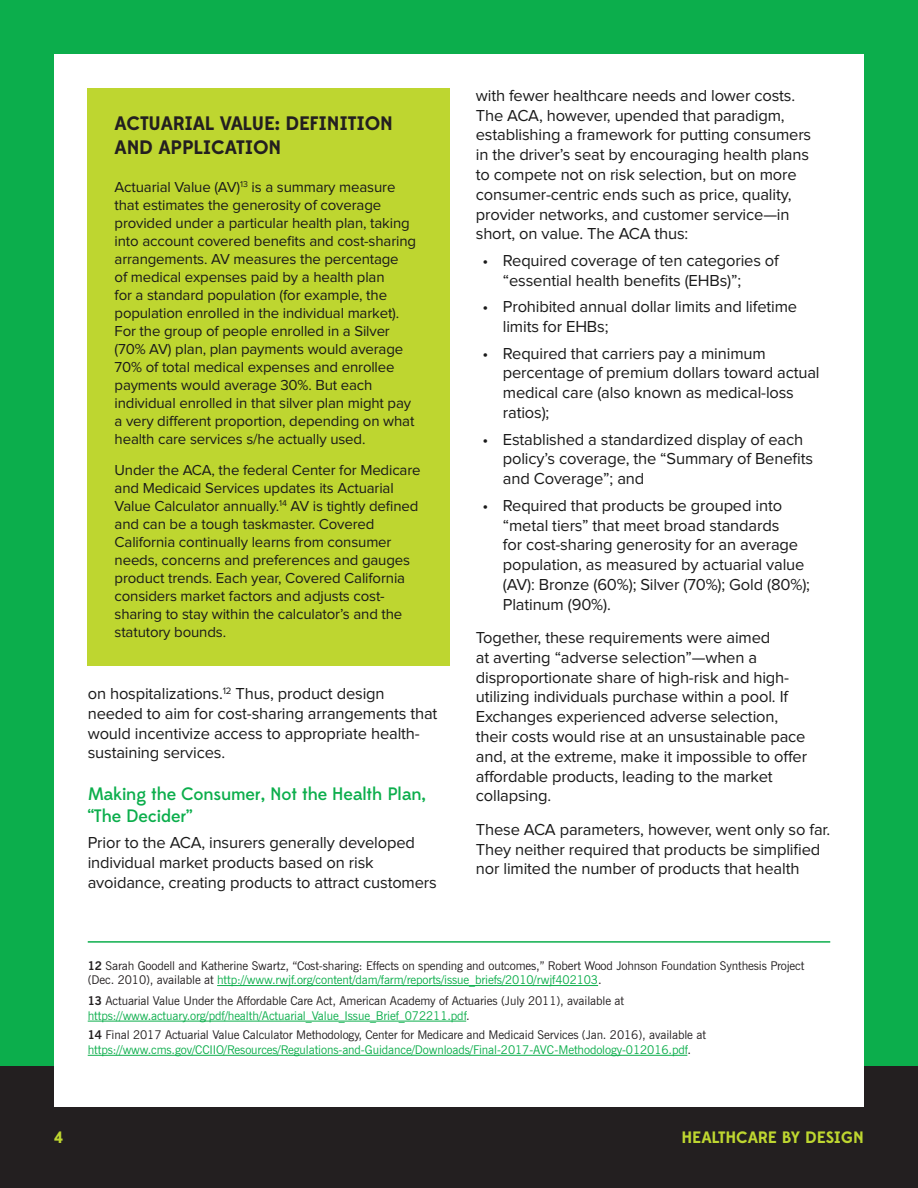
<style>
.page{position:relative;width:918px;height:1188px;background:#0cae4c}
.page>*{position:absolute;margin:0;border:0;box-sizing:border-box;transform-origin:0 0}
.subhead{font:700 19.5px/23.4px "Edmondsans";letter-spacing:-.01em;color:#231f20}
.subhead-2{font:500 18px/21.6px "Edmondsans";letter-spacing:-.01em;color:#0cae4c}
.t1{font:16.5px/19.8px "Proxima Nova";letter-spacing:-.01em;color:#1a1a1a}
.t2{font:700 16.5px "Edmondsans";letter-spacing:-.01em;color:#bed630}
.t3{font:15px/18px "Proxima Nova";letter-spacing:-.01em;color:#1a1a1a}
.Footnote{font:12px/14.4px "News Gothic BT";letter-spacing:-.01em;color:#231f20}
.Footnote-2{font:12px/14.4px "News Gothic BT";letter-spacing:-.01em;color:#0cae4c}
.s1{font-weight:700}
.s2{color:#0cae4c}
.s3{font-weight:700;color:#231f20}
.s4{color:#231f20}
</style>
<div class="page">
<div style="left:0;top:1066px;width:918px;height:122px;background:#231f20"></div>
<div style="left:54px;top:54px;width:810px;height:1053px;background:#fff"></div>
<hr style="left:88px;top:941px;width:742px;height:2px;background:#0cae4c">
<hr style="left:217px;top:985px;width:381px;height:1px;background:#0cae4c">
<hr style="left:88px;top:1021px;width:378px;height:1px;background:#0cae4c">
<hr style="left:88px;top:1055px;width:599px;height:1px;background:#0cae4c">
<div style="left:88px;top:88px;width:362px;height:578px;background:#bed630"></div>
<p class="subhead" style="left:115px;top:112px;width:280px">ACTUARIAL VALUE: DEFINITION<br>AND APPLICATION</p>
<p class="t3" style="left:115px;top:178px;width:303px">Actuarial Value (AV)<sup>13</sup> is a summary measure that estimates the generosity of coverage provided under a particular health plan, taking into account covered benefits and cost-sharing arrangements. AV measures the percentage<br>of medical expenses paid by a health plan<br>for a standard population (for example, the population enrolled in the individual market).<br>For the group of people enrolled in a Silver (70% AV) plan, plan payments would average 70% of total medical expenses and enrollee payments would average 30%. But each individual enrolled in that silver plan might pay a very different proportion, depending on what health care services s/he actually used.</p>
<p class="t3" style="left:115px;top:462px;width:308px">Under the ACA, the federal Center for Medicare and Medicaid Services updates its Actuarial Value Calculator annually.<sup>14</sup> AV is tightly defined and can be a tough taskmaster. Covered California continually learns from consumer needs, concerns and preferences and gauges product trends. Each year, Covered California considers market factors and adjusts cost&shy;sharing to stay within the calculator’s and the statutory bounds.</p>
<p class="t1" style="left:88px;top:684px;width:351px">on hospitalizations.<sup>12</sup> Thus, product design needed to aim for cost-sharing arrangements that would incentivize access to appropriate health&shy;sustaining services.</p>
<p class="subhead-2" style="left:88px;top:784px;width:340px">Making the Consumer, Not the Health Plan, “The Decider”</p>
<p class="t1" style="left:88px;top:833px;width:351px">Prior to the ACA, insurers generally developed individual market products based on risk avoidance, creating products to attract customers</p>
<p class="t1" style="left:476px;top:86px;width:337px">with fewer healthcare needs and lower costs.<br>The ACA, however, upended that paradigm, establishing a framework for putting consumers in the driver’s seat by encouraging health plans to compete not on risk selection, but on more consumer-centric ends such as price, quality, provider networks, and customer service—in short, on value. The ACA thus:</p>
<p class="t1" style="left:503px;top:251px;width:278px;text-indent:-20px">• Required coverage of ten categories of “essential health benefits (EHBs)”;</p>
<p class="t1" style="left:503px;top:297px;width:296px;text-indent:-20px">• Prohibited annual dollar limits and lifetime limits for EHBs;</p>
<p class="t1" style="left:503px;top:344px;width:318px;text-indent:-20px">• Required that carriers pay a minimum percentage of premium dollars toward actual medical care (also known as medical-loss ratios);</p>
<p class="t1" style="left:503px;top:430px;width:312px;text-indent:-20px">• Established a standardized display of each policy’s coverage, the “Summary of Benefits and Coverage”; and</p>
<p class="t1" style="left:503px;top:496px;width:309px;text-indent:-20px">• Required that products be grouped into “metal tiers” that meet broad standards<br>for cost-sharing generosity for an average population, as measured by actuarial value (AV): Bronze (60%); Silver (70%); Gold (80%); Platinum (90%).</p>
<p class="t1" style="left:476px;top:628px;width:333px">Together, these requirements were aimed<br>at averting “adverse selection”—when a disproportionate share of high-risk and high&shy;utilizing individuals purchase within a pool. If Exchanges experienced adverse selection, their costs would rise at an unsustainable pace and, at the extreme, make it impossible to offer affordable products, leading to the market collapsing.</p>
<p class="t1" style="left:476px;top:820px;width:356px">These ACA parameters, however, went only so far.<br>They neither required that products be simplified nor limited the number of products that health</p>
<p class="Footnote" style="left:88px;top:958px;width:718px"><span class="s1">12</span> Sarah Goodell and Katherine Swartz, “Cost-sharing: Effects on spending and outcomes,” Robert Wood Johnson Foundation Synthesis Project (Dec. 2010), available at <span class="s2">http://www.rwjf.org/content/dam/farm/reports/issue_briefs/2010/rwjf402103</span>.</p>
<p class="Footnote" style="left:88px;top:994px;width:538px"><span class="s1">13</span> Actuarial Value Under the Affordable Care Act, American Academy of Actuaries (July 2011), available at <span class="s2">https://www.actuary.org/pdf/health/Actuarial_Value_Issue_Brief_072211.pdf</span>.</p>
<p class="Footnote-2" style="left:88px;top:1028px;width:620px"><span class="s3">14</span> <span class="s4">Final 2017 Actuarial Value Calculator Methodology, Center for Medicare and Medicaid Services (Jan. 2016), available at </span>https://www.cms.gov/CCIIO/Resources/Regulations-and-Guidance/Downloads/Final-2017-AVC-Methodology-012016.pdf<span class="s4">.</span></p>
<p class="t2" style="left:54px;top:1127px;width:11px">4</p>
<p class="t2" style="left:682px;top:1127px;width:184px">HEALTHCARE BY DESIGN</p>
</div>
